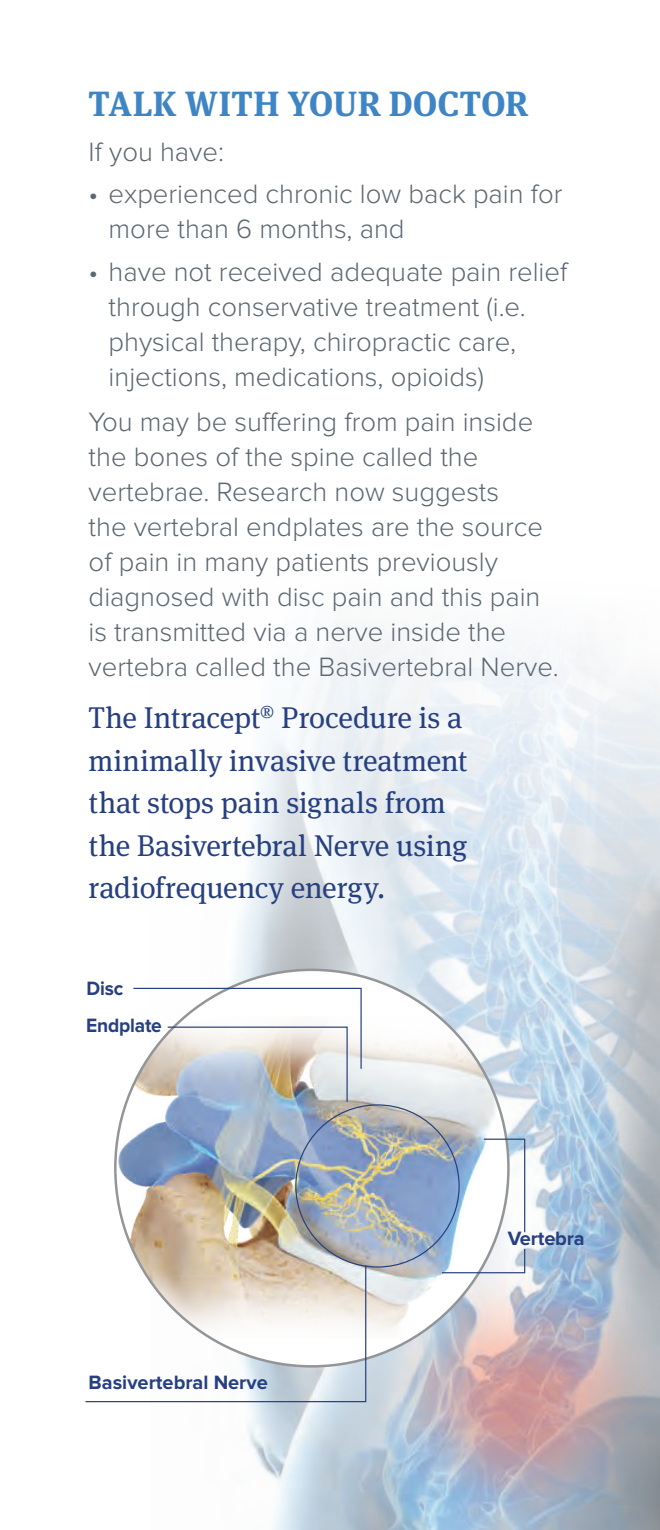
<style>
.page{position:relative;width:660px;height:1530px;background:#fff}
.page>*{position:absolute;margin:0;border:0;box-sizing:border-box;transform-origin:0 0}
.t1{font:700 35px "Meta Serif Pro";letter-spacing:.005em;color:#3e85c5}
.t2{font:30px/42.5px "Meta Serif Pro";letter-spacing:-.005em;color:#264080}
.t3{font:300 27.5px/35px "Proxima Nova";color:#5c6771}
.t4{font:700 20px "Proxima Nova";letter-spacing:-.01em;color:#264080}
.t5{font:700 20px "Proxima Nova";letter-spacing:-.01em;color:#264080;scale:.96 1}
</style>
<div class="page">
<img style="left:235px;top:635px;width:425px;height:895px">
<img style="left:115px;top:970px;width:393px;height:396px">
<svg style="left:85px;top:1264px;width:282px;height:139px"></svg>
<svg style="left:132px;top:987px;width:230px;height:116px"></svg>
<svg style="left:483px;top:1138px;width:43px;height:95px"></svg>
<svg style="left:441px;top:1248px;width:85px;height:26px"></svg>
<p class="t1" style="left:89px;top:76px;width:441px">TALK WITH YOUR DOCTOR</p>
<p class="t3" style="left:89px;top:135px;width:137px">If you have:</p>
<p class="t3" style="left:109px;top:178px;width:455px;text-indent:-20px">• experienced chronic low back pain for more than 6 months, and</p>
<p class="t3" style="left:109px;top:255px;width:460px;text-indent:-20px">• have not received adequate pain relief through conservative treatment (i.e. physical therapy, chiropractic care, injections, medications, opioids)</p>
<p class="t3" style="left:89px;top:405px;width:472px">You may be suffering from pain inside the bones of the spine called the vertebrae. Research now suggests<br>the vertebral endplates are the source of pain in many patients previously diagnosed with disc pain and this pain is transmitted via a nerve inside the vertebra called the Basivertebral Nerve.</p>
<p class="t2" style="left:89px;top:695px;width:380px">The Intracept<sup>®</sup> Procedure is a minimally invasive treatment that stops pain signals from the Basivertebral Nerve using radiofrequency energy.</p>
<p class="t5" style="left:87px;top:979px;width:40px">Disc</p>
<p class="t5" style="left:86px;top:1016px;width:80px">Endplate</p>
<p class="t4" style="left:89px;top:1373px;width:181px">Basivertebral Nerve</p>
<p class="t4" style="left:508px;top:1230px;width:78px">Vertebra</p>
</div>
